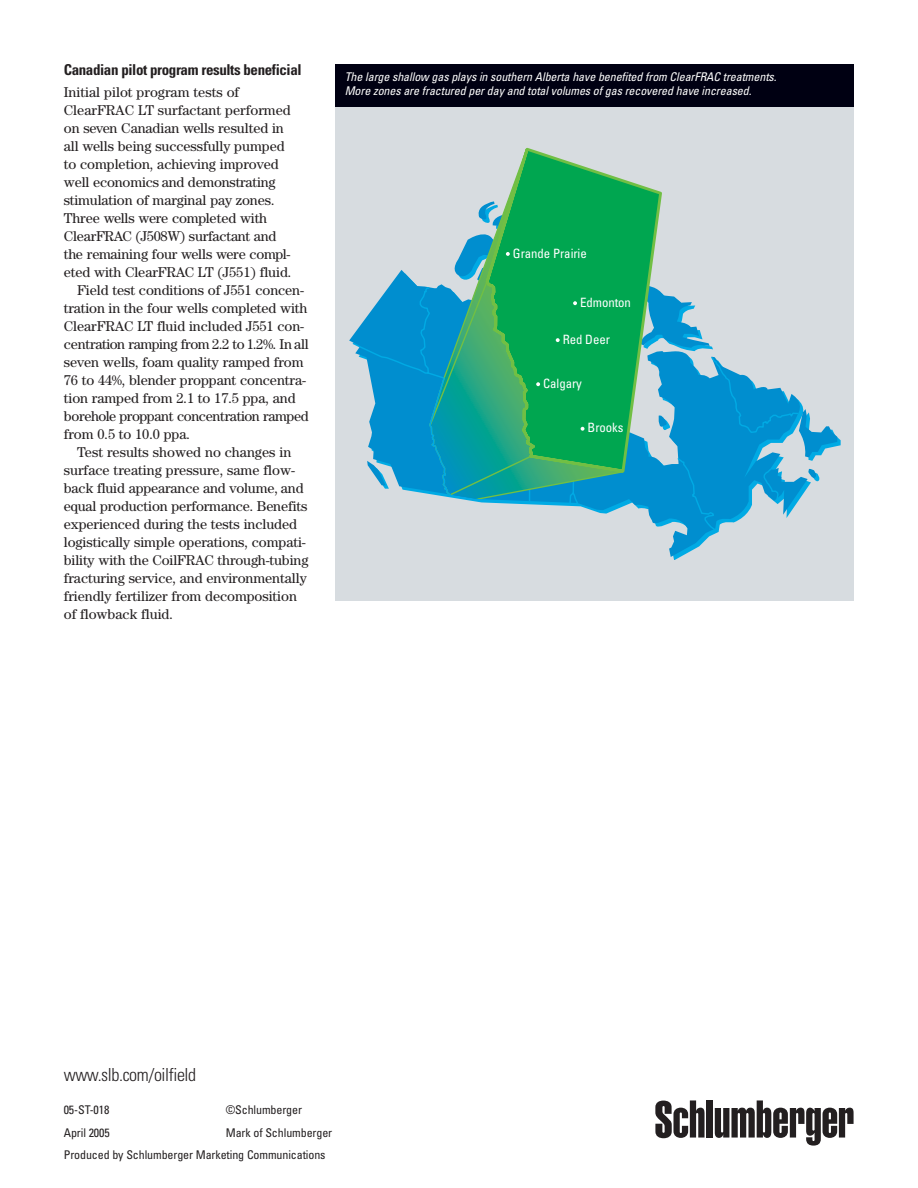
<style>
.page{position:relative;width:918px;height:1188px;background:#fff}
.page>*{position:absolute;margin:0;border:0;box-sizing:border-box;transform-origin:0 0}
.t1{font:300 condensed 18px "Univers";letter-spacing:-.02em;color:#231f20}
.t2{font:700 condensed 15px "Univers";letter-spacing:-.025em;color:#231f20}
.t3{font:14.25px "Century";letter-spacing:-.005em;color:#231f20}
.t4{font:condensed 12.9px "Univers";letter-spacing:-.005em;color:#fff}
.t5{font:italic condensed 12px/13.5px "Univers";letter-spacing:-.01em;color:#fff}
.t6{font:condensed 12px/22.5px "Univers";letter-spacing:-.01em;color:#231f20}
</style>
<div class="page">
<div style="left:707px;top:1100px;width:6px;height:38px;background:#231f20"></div>
<svg style="left:655px;top:1100px;width:50px;height:38px"></svg>
<svg style="left:715px;top:1100px;width:139px;height:46px"></svg>
<div style="left:336px;top:106px;width:518px;height:495px;background:#d7dce0"></div>
<svg style="left:349px;top:270px;width:459px;height:287px"></svg>
<svg style="left:808px;top:468px;width:12px;height:15px"></svg>
<svg style="left:800px;top:409px;width:41px;height:52px"></svg>
<svg style="left:357px;top:286px;width:443px;height:245px"></svg>
<svg style="left:428px;top:206px;width:197px;height:295px"></svg>
<svg style="left:483px;top:148px;width:181px;height:326px"></svg>
<svg style="left:506px;top:252px;width:4px;height:4px"></svg>
<svg style="left:573px;top:301px;width:4px;height:4px"></svg>
<svg style="left:428px;top:280px;width:112px;height:221px;background:#1ea48c"></svg>
<svg style="left:556px;top:338px;width:4px;height:4px"></svg>
<svg style="left:581px;top:427px;width:4px;height:4px"></svg>
<div style="left:336px;top:64px;width:518px;height:42px;background:#000012"></div>
<p class="t2" style="left:64px;top:64px;width:239px">Canadian pilot program results beneficial</p>
<p class="t3" style="left:64px;top:87px;width:177px">Initial pilot program tests of</p>
<p class="t3" style="left:64px;top:105px;width:229px">ClearFRAC LT surfactant performed</p>
<p class="t3" style="left:64px;top:123px;width:222px">on seven Canadian wells resulted in</p>
<p class="t3" style="left:64px;top:141px;width:222px">all wells being successfully pumped</p>
<p class="t3" style="left:64px;top:159px;width:216px">to completion, achieving improved</p>
<p class="t3" style="left:64px;top:177px;width:213px">well economics and demonstrating</p>
<p class="t3" style="left:64px;top:195px;width:212px">stimulation of marginal pay zones.</p>
<p class="t3" style="left:64px;top:213px;width:205px">Three wells were completed with</p>
<p class="t3" style="left:64px;top:231px;width:214px">ClearFRAC (J508W) surfactant and</p>
<p class="t3" style="left:64px;top:249px;width:228px">the remaining four wells were compl-</p>
<p class="t3" style="left:64px;top:267px;width:229px">eted with ClearFRAC LT (J551) fluid.</p>
<p class="t3" style="left:77px;top:285px;width:228px">Field test conditions of J551 concen-</p>
<p class="t3" style="left:64px;top:303px;width:245px">tration in the four wells completed with</p>
<p class="t3" style="left:64px;top:321px;width:242px">ClearFRAC LT fluid included J551 con-</p>
<p class="t3" style="left:64px;top:339px;width:246px">centration ramping from 2.2 to 1.2%. In all</p>
<p class="t3" style="left:64px;top:357px;width:241px">seven wells, foam quality ramped from</p>
<p class="t3" style="left:64px;top:375px;width:244px">76 to 44%, blender proppant concentra-</p>
<p class="t3" style="left:64px;top:393px;width:233px">tion ramped from 2.1 to 17.5 ppa, and</p>
<p class="t3" style="left:64px;top:411px;width:247px">borehole proppant concentration ramped</p>
<p class="t3" style="left:64px;top:429px;width:128px">from 0.5 to 10.0 ppa.</p>
<p class="t3" style="left:77px;top:447px;width:215px">Test results showed no changes in</p>
<p class="t3" style="left:64px;top:465px;width:233px">surface treating pressure, same flow-</p>
<p class="t3" style="left:64px;top:483px;width:241px">back fluid appearance and volume, and</p>
<p class="t3" style="left:64px;top:501px;width:245px">equal production performance. Benefits</p>
<p class="t3" style="left:64px;top:519px;width:235px">experienced during the tests included</p>
<p class="t3" style="left:64px;top:537px;width:244px">logistically simple operations, compati-</p>
<p class="t3" style="left:64px;top:555px;width:246px">bility with the CoilFRAC through-tubing</p>
<p class="t3" style="left:64px;top:573px;width:244px">fracturing service, and environmentally</p>
<p class="t3" style="left:64px;top:591px;width:235px">friendly fertilizer from decomposition</p>
<p class="t3" style="left:64px;top:609px;width:111px">of flowback fluid.</p>
<p class="t5" style="left:345px;top:71px;width:433px">The large shallow gas plays in southern Alberta have benefited from ClearFRAC treatments.<br>More zones are fractured per day and total volumes of gas recovered have increased.</p>
<p class="t4" style="left:513px;top:248px;width:75px">Grande Prairie</p>
<p class="t4" style="left:580px;top:298px;width:52px">Edmonton</p>
<p class="t4" style="left:563px;top:335px;width:49px">Red Deer</p>
<p class="t4" style="left:543px;top:379px;width:40px">Calgary</p>
<p class="t4" style="left:588px;top:423px;width:37px">Brooks</p>
<p class="t1" style="left:64px;top:1068px;width:134px">www.slb.com/oilfield</p>
<p class="t6" style="left:64px;top:1100px;width:47px">05-ST-018</p>
<p class="t6" style="left:226px;top:1100px;width:78px">©Schlumberger</p>
<p class="t6" style="left:64px;top:1123px;width:47px">April 2005</p>
<p class="t6" style="left:64px;top:1123px;width:270px;text-indent:162px">Mark of Schlumberger<br>Produced by Schlumberger Marketing Communications</p>
</div>
